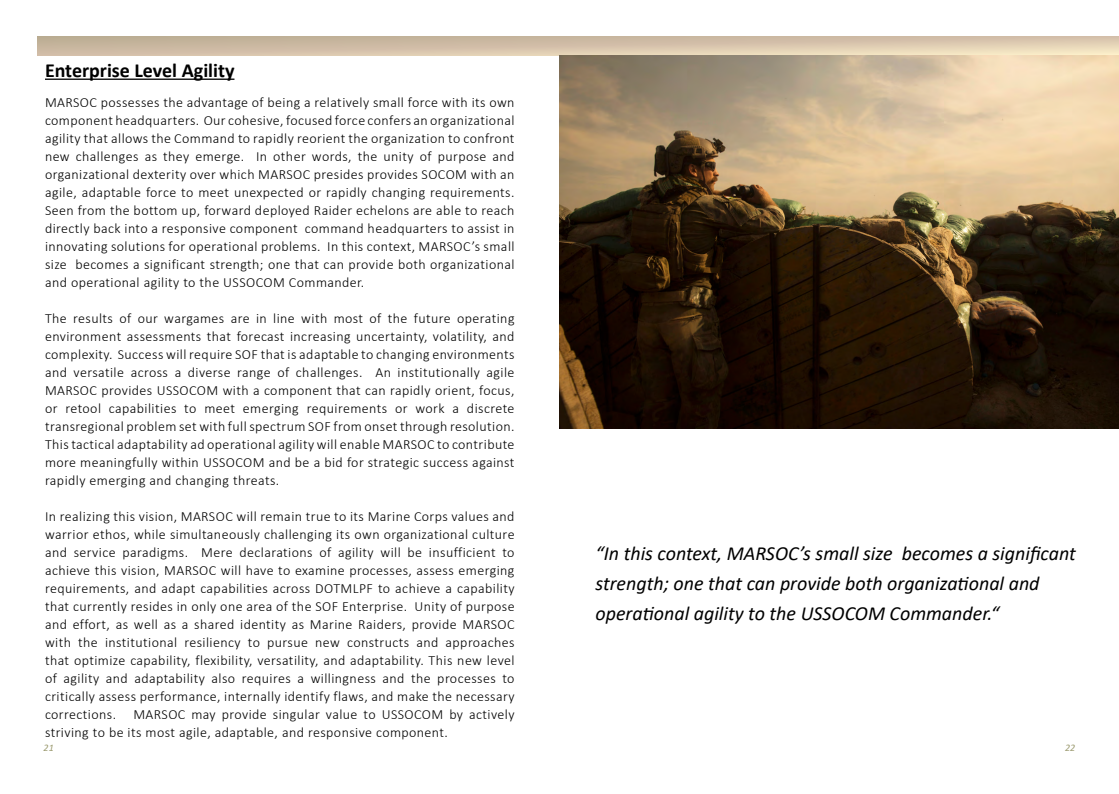
<style>
.page{position:relative;width:1119px;height:794px;background:#fff}
.page>*{position:absolute;margin:0;border:0;box-sizing:border-box;transform-origin:0 0}
.t1{font:italic 20px/30px "Calibri";color:#000}
.t2{font:700 20px "Calibri";color:#000}
.t3{font:300 14px/18px "Calibri";letter-spacing:.03em;color:#000;text-align:justify}
.t4{font:italic 10px "Calibri";color:#9a996e}
</style>
<div class="page">
<svg style="left:37px;top:36px;width:1082px;height:19px;background:#d5c2a9"></svg>
<img style="left:559px;top:56px;width:560px;height:373px">
<hr style="left:45px;top:79px;width:189px;height:1px;background:#000">
<h1 class="t2" style="left:45px;top:56px;width:191px">Enterprise Level Agility</h1>
<p class="t3" style="left:45px;top:93px;width:471px">MARSOC possesses the advantage of being a relatively small force with its own component headquarters. Our cohesive, focused force confers an organizational agility that allows the Command to rapidly reorient the organization to confront new challenges as they emerge. In other words, the unity of purpose and organizational dexterity over which MARSOC presides provides SOCOM with an agile, adaptable force to meet unexpected or rapidly changing requirements.<br>Seen from the bottom up, forward deployed Raider echelons are able to reach directly back into a responsive component command headquarters to assist in innovating solutions for operational problems. In this context, MARSOC’s small size becomes a significant strength; one that can provide both organizational and operational agility to the USSOCOM Commander.</p>
<p class="t3" style="left:45px;top:309px;width:471px">The results of our wargames are in line with most of the future operating environment assessments that forecast increasing uncertainty, volatility, and complexity. Success will require SOF that is adaptable to changing environments and versatile across a diverse range of challenges. An institutionally agile MARSOC provides USSOCOM with a component that can rapidly orient, focus, or retool capabilities to meet emerging requirements or work a discrete transregional problem set with full spectrum SOF from onset through resolution.<br>This tactical adaptability ad operational agility will enable MARSOC to contribute more meaningfully within USSOCOM and be a bid for strategic success against rapidly emerging and changing threats.</p>
<p class="t3" style="left:45px;top:507px;width:471px">In realizing this vision, MARSOC will remain true to its Marine Corps values and warrior ethos, while simultaneously challenging its own organizational culture and service paradigms. Mere declarations of agility will be insufficient to achieve this vision, MARSOC will have to examine processes, assess emerging requirements, and adapt capabilities across DOTMLPF to achieve a capability that currently resides in only one area of the SOF Enterprise. Unity of purpose and effort, as well as a shared identity as Marine Raiders, provide MARSOC with the institutional resiliency to pursue new constructs and approaches that optimize capability, flexibility, versatility, and adaptability. This new level of agility and adaptability also requires a willingness and the processes to critically assess performance, internally identify flaws, and make the necessary corrections. MARSOC may provide singular value to USSOCOM by actively striving to be its most agile, adaptable, and responsive component.</p>
<p class="t4" style="left:44px;top:740px;width:12px">21</p>
<p class="t4" style="left:1065px;top:740px;width:12px">22</p>
<h1 class="t1" style="left:595px;top:537px;width:482px">“In this context, MARSOC’s small size becomes a significant strength; one that can provide both organizational and operational agility to the USSOCOM Commander.“</h1>
</div>
